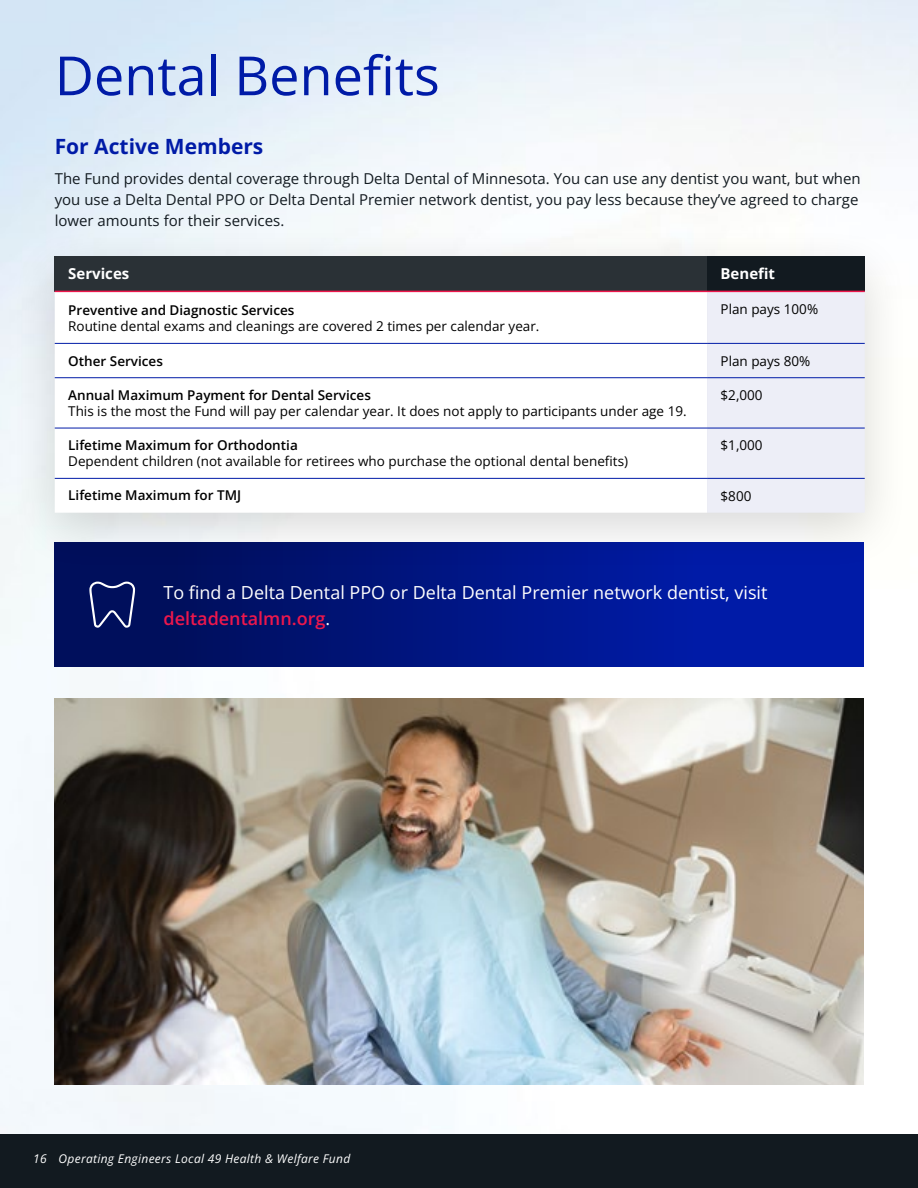
<style>
.page{position:relative;width:918px;height:1188px;background:#fff}
.page>*{position:absolute;margin:0;border:0;box-sizing:border-box;transform-origin:0 0}
.t1{font:54px "Open Sans";color:#001ba7}
.t2{font:700 21px "Open Sans";color:#001ba7}
.sidebar_body{font:18px/25.5px "Open Sans";color:#fff}
.body{font:15px/21px "Open Sans";color:#121a20}
.table_header{font:700 15px "Open Sans";color:#fff}
.table_body{font:13.5px/16.2px "Open Sans";color:#000}
.table_body-2{font:600 13.5px "Open Sans";color:#000}
.t3{font:italic 12px "Open Sans";letter-spacing:.025em;color:#fff}
.s1{font-weight:600}
.s2{font-weight:600;color:#ed174c}
</style>
<div class="page">
<img style="left:0;top:0;width:918px;height:1134px">
<img style="left:54px;top:698px;width:810px;height:386px">
<div style="left:54px;top:543px;width:810px;height:123px;background:linear-gradient(to right,#000e53,#001db4)"></div>
<div style="left:9px;top:225px;width:902px;height:348px;background:#000;opacity:.15"></div>
<div style="left:55px;top:256px;width:652px;height:35px;background:#2a3136"></div>
<div style="left:707px;top:256px;width:158px;height:35px;background:#121a20"></div>
<svg style="left:55px;top:292px;width:652px;height:221px"></svg>
<div style="left:707px;top:292px;width:158px;height:221px;background:#edeef7"></div>
<hr style="left:55px;top:343px;width:652px;height:1px;background:#001ba7">
<hr style="left:707px;top:343px;width:158px;height:1px;background:#001ba7">
<hr style="left:55px;top:377px;width:652px;height:1px;background:#001ba7">
<hr style="left:707px;top:377px;width:158px;height:1px;background:#001ba7">
<hr style="left:55px;top:428px;width:652px;height:1px;background:#001ba7">
<hr style="left:707px;top:428px;width:158px;height:1px;background:#001ba7">
<hr style="left:55px;top:478px;width:652px;height:1px;background:#001ba7">
<hr style="left:707px;top:478px;width:158px;height:1px;background:#001ba7">
<hr style="left:55px;top:291px;width:652px;height:1px;background:#ed174c">
<hr style="left:707px;top:291px;width:158px;height:1px;background:#ed174c">
<svg style="left:89px;top:582px;width:46px;height:46px;background:#2c3878"></svg>
<div style="left:0;top:1134px;width:918px;height:54px;background:#121a20"></div>
<p class="t1" style="left:55px;top:39px;width:387px">Dental Benefits</p>
<p class="t2" style="left:55px;top:131px;width:210px">For Active Members</p>
<p class="body" style="left:55px;top:167px;width:808px">The Fund provides dental coverage through Delta Dental of Minnesota. You can use any dentist you want, but when you use a Delta Dental PPO or Delta Dental Premier network dentist, you pay less because they’ve agreed to charge lower amounts for their services.</p>
<p class="table_header" style="left:68px;top:263px;width:63px">Services</p>
<p class="table_header" style="left:721px;top:263px;width:56px">Benefit</p>
<p class="table_body" style="left:68px;top:302px;width:473px"><span class="s1">Preventive and Diagnostic Services<br></span>Routine dental exams and cleanings are covered 2 times per calendar year.</p>
<p class="table_body" style="left:721px;top:301px;width:99px">Plan pays 100%</p>
<p class="table_body-2" style="left:68px;top:351px;width:96px">Other Services</p>
<p class="table_body" style="left:721px;top:352px;width:91px">Plan pays 80%</p>
<p class="table_body" style="left:68px;top:387px;width:620px"><span class="s1">Annual Maximum Payment for Dental Services<br></span>This is the most the Fund will pay per calendar year. It does not apply to participants under age 19.</p>
<p class="table_body" style="left:721px;top:387px;width:44px">$2,000</p>
<p class="table_body" style="left:68px;top:437px;width:561px"><span class="s1">Lifetime Maximum for Orthodontia<br></span>Dependent children (not available for retirees who purchase the optional dental benefits)</p>
<p class="table_body" style="left:721px;top:437px;width:44px">$1,000</p>
<p class="table_body-2" style="left:68px;top:486px;width:174px">Lifetime Maximum for TMJ</p>
<p class="table_body" style="left:721px;top:487px;width:32px">$800</p>
<p class="sidebar_body" style="left:163px;top:580px;width:606px">To find a Delta Dental PPO or Delta Dental Premier network dentist, visit <span class="s2">deltadentalmn.org</span>.</p>
<p class="t3" style="left:33px;top:1150px;width:319px">16 Operating Engineers Local 49 Health &amp; Welfare Fund</p>
</div>
